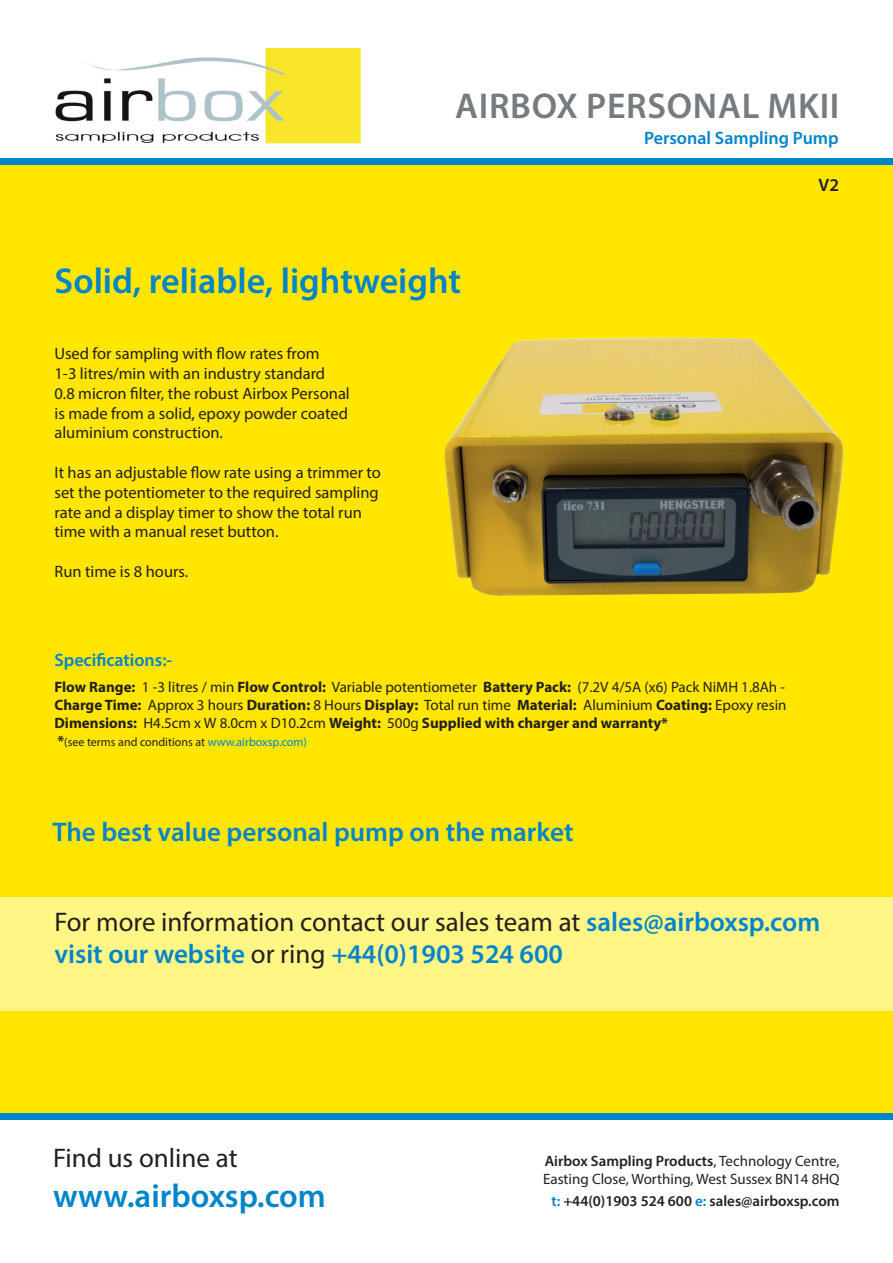
<style>
.page{position:relative;width:893px;height:1263px;background:#fff}
.page>*{position:absolute;margin:0;border:0;box-sizing:border-box;transform-origin:0 0}
.t1{font:600 36px "Myriad Pro";color:#0084ca}
.t2{font:600 36px "Myriad Pro";letter-spacing:.02em;color:#767b7f}
.t3{font:600 33px "Myriad Pro";color:#0084ca}
.t4{font:600 27px/32.4px "Myriad Pro";color:#0084ca}
.t5{font:27px "Myriad Pro";color:#231f20}
.t6{font:600 18px "Myriad Pro";color:#0084ca}
.t7{font:600 18px "Myriad Pro";color:#231f20}
.t8{font:16.5px/19.8px "Myriad Pro";color:#231f20}
.t9{font:15px/18px "Myriad Pro";color:#231f20;text-align:justify}
.t10{font:600 15px "Myriad Pro";color:#231f20}
.t11{font:12px "Myriad Pro";color:#231f20}
.s1{font-weight:700}
.s2{font-weight:700;font-size:15px}
.s3{color:#0084ca}
.s4{font-weight:400;color:#231f20}
.s5{font-weight:600}
</style>
<div class="page">
<div style="left:0;top:74px;width:893px;height:1043px;background:#ffe601"></div>
<div style="left:0;top:897px;width:893px;height:114px;background:#fff685"></div>
<div style="left:0;top:52px;width:893px;height:107px;background:#fff"></div>
<div style="left:0;top:1113px;width:893px;height:7px;background:#0084ca"></div>
<div style="left:0;top:159px;width:893px;height:6px;background:#0084ca"></div>
<img style="left:444px;top:338px;width:400px;height:258px">
<img style="left:55px;top:48px;width:306px;height:96px">
<h1 class="t2" style="left:455px;top:83px;width:386px">AIRBOX PERSONAL MKII</h1>
<p class="t6" style="left:644px;top:126px;width:196px">Personal Sampling Pump</p>
<h1 class="t1" style="left:54px;top:258px;width:408px">Solid, reliable, lightweight</h1>
<p class="t8" style="left:54px;top:343px;width:297px">Used for sampling with flow rates from<br>1-3 litres/min with an industry standard<br>0.8 micron filter, the robust Airbox Personal is made from a solid, epoxy powder coated aluminium construction.</p>
<p class="t8" style="left:54px;top:462px;width:328px">It has an adjustable flow rate using a trimmer to set the potentiometer to the required sampling rate and a display timer to show the total run time with a manual reset button.</p>
<p class="t8" style="left:54px;top:561px;width:135px">Run time is 8 hours.</p>
<p class="t6" style="left:54px;top:648px;width:119px">Specifications:-</p>
<p class="t9" style="left:54px;top:678px;width:734px"><span class="s1">Flow Range:</span> 1 -3 litres / min <span class="s1">Flow Control:</span> Variable potentiometer <span class="s1">Battery Pack:</span> (7.2V 4/5A (x6) Pack NiMH 1.8Ah - <span class="s1">Charge Time:</span> Approx 3 hours <span class="s1">Duration:</span> 8 Hours <span class="s1">Display:</span> Total run time <span class="s1">Material:</span> Aluminium <span class="s1">Coating:</span> Epoxy resin <span class="s1">Dimensions:</span> H4.5cm x W 8.0cm x D10.2cm <span class="s1">Weight:</span> 500g <span class="s1">Supplied with charger and warranty*</span></p>
<p class="t11" style="left:58px;top:735px;width:251px"><span class="s2">*</span>(see terms and conditions at <span class="s3">www.airboxsp.com)</span></p>
<h3 class="t4" style="left:53px;top:815px;width:522px">The best value personal pump on the market</h3>
<p class="t7" style="left:818px;top:174px;width:22px">V2</p>
<h3 class="t4" style="left:54px;top:905px;width:767px"><span class="s4">For more information contact our sales team at</span> sales@airboxsp.com visit our website <span class="s4">or ring</span> +44(0)1903 524 600</h3>
<h3 class="t5" style="left:53px;top:1142px;width:186px">Find us online at</h3>
<h2 class="t3" style="left:53px;top:1175px;width:274px">www.airboxsp.com</h2>
<p class="t9" style="left:543px;top:1151px;width:298px"><span class="s5">Airbox Sampling Products</span>, Technology Centre,<br>Easting Close, Worthing, West Sussex BN14 8HQ</p>
<p class="t10" style="left:551px;top:1191px;width:290px"><span class="s3">t:</span> +44(0)1903 524 600 <span class="s3">e:</span> sales@airboxsp.com</p>
</div>
